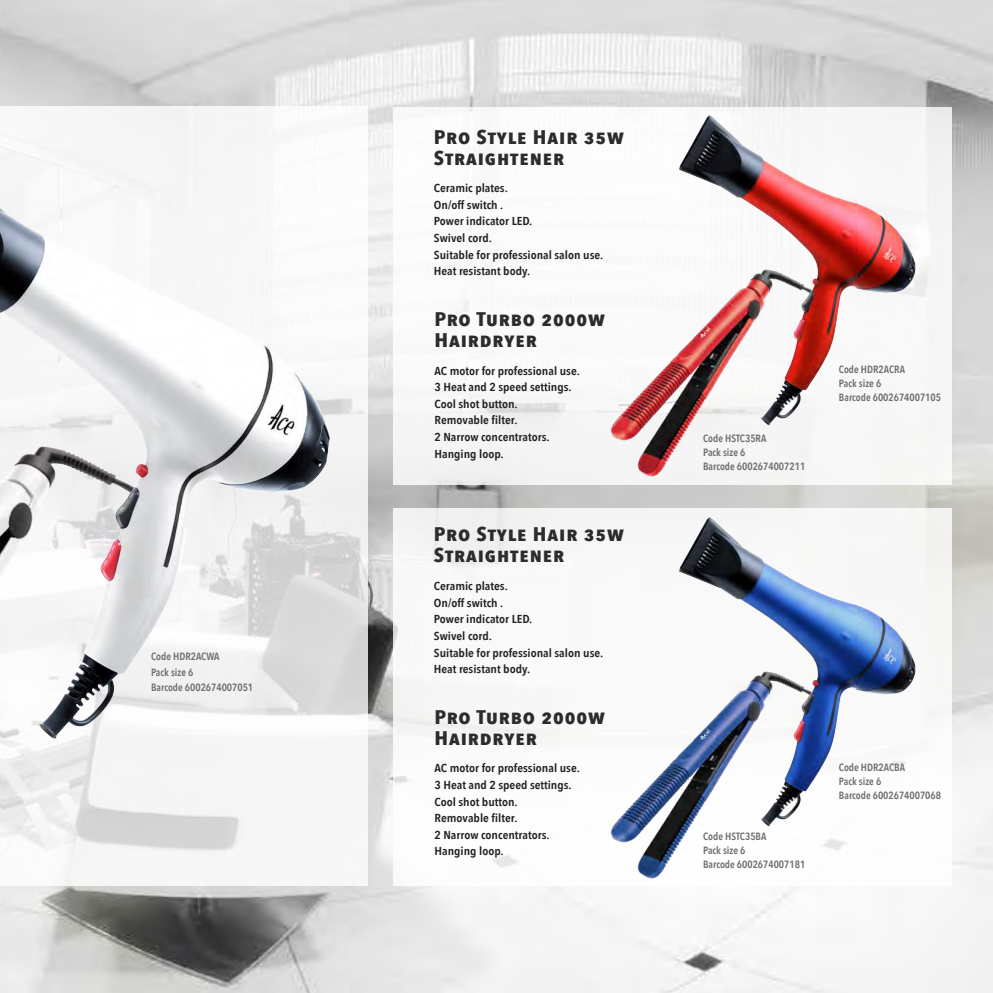
<style>
.page{position:relative;width:993px;height:993px;background:#fff}
.page>*{position:absolute;margin:0;border:0;box-sizing:border-box;transform-origin:0 0}
.t1{font:700 19.6px "Avenir Next Condensed";letter-spacing:.04em;color:#2e2b2c;scale:1.15 1}
.t2{font:600 11.55px "Avenir Next Condensed";color:#231f20;scale:1.12 1}
.t3{font:600 10.5px "Avenir Next Condensed";color:#6c6d70}
</style>
<div class="page">
<img style="left:0;top:0;width:992px;height:992px">
<div style="left:0;top:107px;width:368px;height:778px;background:#f6f6f6"></div>
<div style="left:393px;top:508px;width:557px;height:377px;background:#fff"></div>
<div style="left:393px;top:107px;width:557px;height:377px;background:#fff"></div>
<img style="left:0;top:750px;width:140px;height:100px">
<img style="left:0;top:142px;width:375px;height:608px">
<img style="left:596px;top:392px;width:213px;height:92px">
<img style="left:642px;top:107px;width:308px;height:324px">
<img style="left:610px;top:794px;width:77px;height:85px">
<img style="left:642px;top:508px;width:308px;height:324px">
<p class="t3" style="left:151px;top:646px;width:70px">Code HDR2ACWA</p>
<p class="t3" style="left:151px;top:662px;width:44px">Pack size 6</p>
<p class="t3" style="left:151px;top:678px;width:103px">Barcode 6002674007051</p>
<p class="t1" style="left:434px;top:125px;width:167px">Pro Style Hair 35w</p>
<p class="t1" style="left:434px;top:146px;width:115px">Straightener</p>
<p class="t2" style="left:434px;top:178px;width:68px">Ceramic plates.</p>
<p class="t2" style="left:434px;top:195px;width:64px">On/off switch .</p>
<p class="t2" style="left:434px;top:211px;width:89px">Power indicator LED.</p>
<p class="t2" style="left:434px;top:228px;width:53px">Swivel cord.</p>
<p class="t2" style="left:434px;top:245px;width:153px">Suitable for professional salon use.</p>
<p class="t2" style="left:434px;top:261px;width:88px">Heat resistant body.</p>
<p class="t1" style="left:434px;top:307px;width:150px">Pro Turbo 2000w</p>
<p class="t1" style="left:434px;top:328px;width:90px">Hairdryer</p>
<p class="t2" style="left:434px;top:360px;width:131px">AC motor for professional use.</p>
<p class="t2" style="left:434px;top:377px;width:124px">3 Heat and 2 speed settings.</p>
<p class="t2" style="left:434px;top:393px;width:76px">Cool shot button.</p>
<p class="t2" style="left:434px;top:410px;width:76px">Removable filter.</p>
<p class="t2" style="left:434px;top:427px;width:104px">2 Narrow concentrators.</p>
<p class="t2" style="left:434px;top:443px;width:63px">Hanging loop.</p>
<p class="t1" style="left:434px;top:522px;width:167px">Pro Style Hair 35w</p>
<p class="t1" style="left:434px;top:543px;width:115px">Straightener</p>
<p class="t2" style="left:434px;top:575px;width:68px">Ceramic plates.</p>
<p class="t2" style="left:434px;top:592px;width:64px">On/off switch .</p>
<p class="t2" style="left:434px;top:609px;width:89px">Power indicator LED.</p>
<p class="t2" style="left:434px;top:625px;width:53px">Swivel cord.</p>
<p class="t2" style="left:434px;top:642px;width:153px">Suitable for professional salon use.</p>
<p class="t2" style="left:434px;top:659px;width:88px">Heat resistant body.</p>
<p class="t1" style="left:434px;top:704px;width:150px">Pro Turbo 2000w</p>
<p class="t1" style="left:434px;top:725px;width:90px">Hairdryer</p>
<p class="t2" style="left:434px;top:758px;width:131px">AC motor for professional use.</p>
<p class="t2" style="left:434px;top:774px;width:124px">3 Heat and 2 speed settings.</p>
<p class="t2" style="left:434px;top:791px;width:76px">Cool shot button.</p>
<p class="t2" style="left:434px;top:807px;width:76px">Removable filter.</p>
<p class="t2" style="left:434px;top:824px;width:104px">2 Narrow concentrators.</p>
<p class="t2" style="left:434px;top:841px;width:63px">Hanging loop.</p>
<p class="t3" style="left:703px;top:429px;width:65px">Code HSTC35RA</p>
<p class="t3" style="left:703px;top:443px;width:44px">Pack size 6</p>
<p class="t3" style="left:703px;top:457px;width:103px">Barcode 6002674007211</p>
<p class="t3" style="left:838px;top:360px;width:67px">Code HDR2ACRA</p>
<p class="t3" style="left:838px;top:374px;width:44px">Pack size 6</p>
<p class="t3" style="left:838px;top:388px;width:103px">Barcode 6002674007105</p>
<p class="t3" style="left:703px;top:826px;width:65px">Code HSTC35BA</p>
<p class="t3" style="left:703px;top:840px;width:44px">Pack size 6</p>
<p class="t3" style="left:703px;top:854px;width:103px">Barcode 6002674007181</p>
<p class="t3" style="left:838px;top:758px;width:68px">Code HDR2ACBA</p>
<p class="t3" style="left:838px;top:772px;width:44px">Pack size 6</p>
<p class="t3" style="left:838px;top:786px;width:103px">Barcode 6002674007068</p>
</div>
